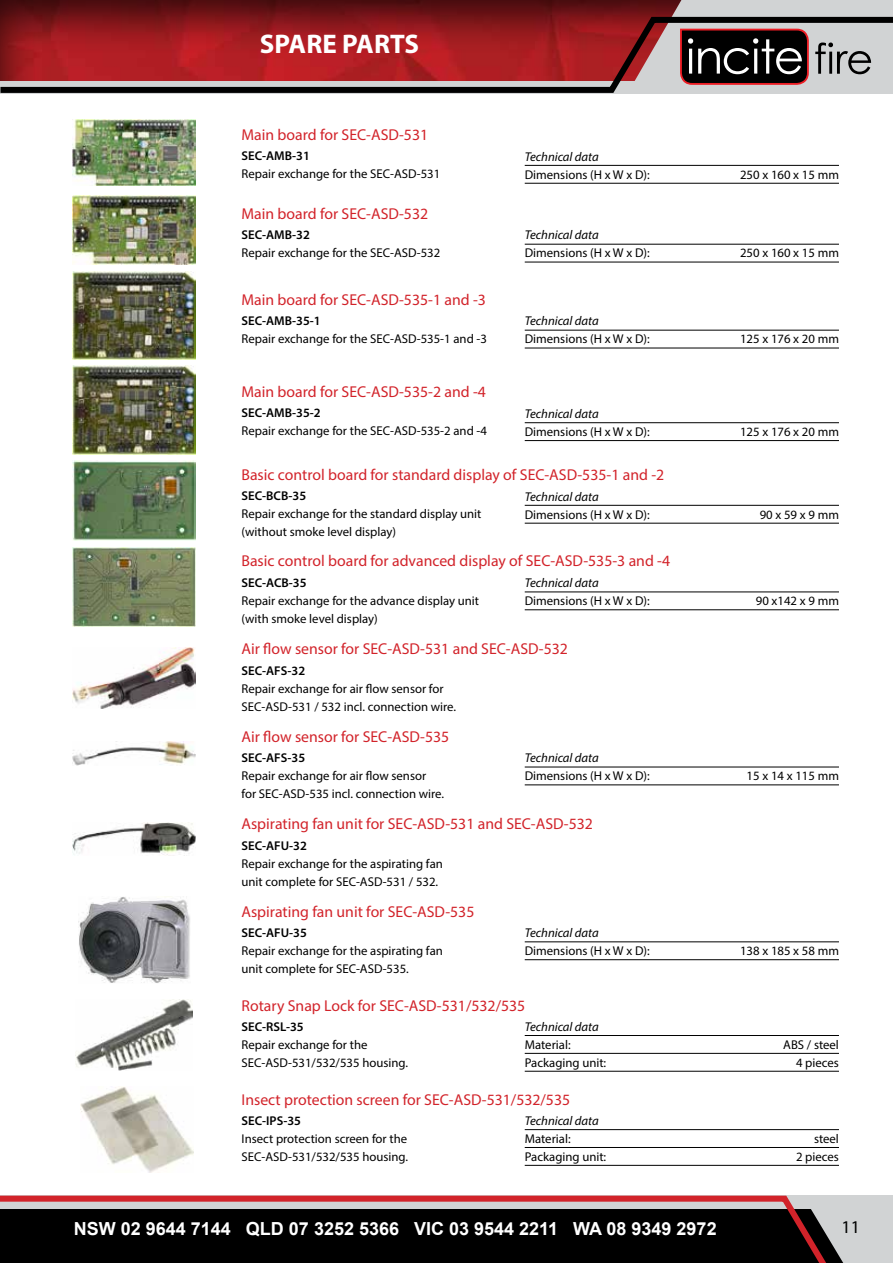
<style>
.page{position:relative;width:893px;height:1263px;background:#fff}
.page>*{position:absolute;margin:0;border:0;box-sizing:border-box;transform-origin:0 0}
.t1{font:700 27px "Myriad Pro";color:#fff}
.t2{font:700 18px "Arial";color:#fff}
.t3{font:18px "Myriad Pro";color:#000}
.t4{font:15.75px "Myriad Pro";color:#d2232a}
.t5{font:12.75px/18px "Myriad Pro";color:#000}
.t6{font:italic 12.75px "Myriad Pro";color:#000}
.t7{font:600 12.75px "Myriad Pro";color:#000}
</style>
<div class="page">
<svg style="left:0;top:1195px;width:893px;height:68px;background:#2e1f20"></svg>
<svg style="left:810px;top:1207px;width:83px;height:56px;background:#aeaaab"></svg>
<div style="left:0;top:0;width:893px;height:81px;background:#000;opacity:.75"></div>
<svg style="left:0;top:14px;width:893px;height:80px;background:#9b3034"></svg>
<svg style="left:634px;top:0;width:259px;height:86px;background:#86797a"></svg>
<img style="left:73px;top:119px;width:123px;height:66px">
<img style="left:73px;top:195px;width:123px;height:69px">
<img style="left:73px;top:271px;width:123px;height:89px">
<img style="left:73px;top:366px;width:123px;height:88px">
<img style="left:73px;top:460px;width:123px;height:81px">
<img style="left:73px;top:547px;width:123px;height:80px">
<img style="left:73px;top:648px;width:123px;height:61px">
<img style="left:73px;top:742px;width:123px;height:24px">
<img style="left:73px;top:822px;width:123px;height:33px">
<img style="left:78px;top:897px;width:112px;height:86px">
<img style="left:76px;top:999px;width:117px;height:72px">
<img style="left:81px;top:1087px;width:113px;height:85px">
<hr style="left:525px;top:1129px;width:314px;height:1px;background:#000">
<hr style="left:525px;top:1147px;width:314px;height:1px;background:#000">
<hr style="left:525px;top:1165px;width:314px;height:1px;background:#000">
<hr style="left:525px;top:1035px;width:314px;height:1px;background:#000">
<hr style="left:525px;top:1053px;width:314px;height:1px;background:#000">
<hr style="left:525px;top:1071px;width:314px;height:1px;background:#000">
<hr style="left:525px;top:941px;width:314px;height:1px;background:#000">
<hr style="left:525px;top:959px;width:314px;height:1px;background:#000">
<hr style="left:525px;top:767px;width:314px;height:1px;background:#000">
<hr style="left:525px;top:784px;width:314px;height:1px;background:#000">
<hr style="left:525px;top:591px;width:314px;height:1px;background:#000">
<hr style="left:525px;top:609px;width:314px;height:1px;background:#000">
<hr style="left:525px;top:505px;width:314px;height:1px;background:#000">
<hr style="left:525px;top:523px;width:314px;height:1px;background:#000">
<hr style="left:525px;top:422px;width:314px;height:1px;background:#000">
<hr style="left:525px;top:440px;width:314px;height:1px;background:#000">
<hr style="left:525px;top:330px;width:314px;height:1px;background:#000">
<hr style="left:525px;top:348px;width:314px;height:1px;background:#000">
<hr style="left:525px;top:244px;width:314px;height:1px;background:#000">
<hr style="left:525px;top:262px;width:314px;height:1px;background:#000">
<hr style="left:525px;top:165px;width:314px;height:1px;background:#000">
<hr style="left:525px;top:183px;width:314px;height:1px;background:#000">
<h1 class="t1" style="left:260px;top:26px;width:161px">SPARE PARTS</h1>
<p class="t4" style="left:242px;top:125px;width:188px">Main board for SEC-ASD-531</p>
<p class="t7" style="left:242px;top:148px;width:70px">SEC-AMB-31</p>
<p class="t5" style="left:242px;top:165px;width:200px">Repair exchange for the SEC-ASD-531</p>
<p class="t4" style="left:242px;top:204px;width:188px">Main board for SEC-ASD-532</p>
<p class="t7" style="left:242px;top:226px;width:70px">SEC-AMB-32</p>
<p class="t5" style="left:242px;top:243px;width:200px">Repair exchange for the SEC-ASD-532</p>
<p class="t4" style="left:242px;top:290px;width:246px">Main board for SEC-ASD-535-1 and -3</p>
<p class="t7" style="left:242px;top:312px;width:81px">SEC-AMB-35-1</p>
<p class="t5" style="left:242px;top:329px;width:247px">Repair exchange for the SEC-ASD-535-1 and -3</p>
<p class="t4" style="left:242px;top:382px;width:246px">Main board for SEC-ASD-535-2 and -4</p>
<p class="t7" style="left:242px;top:405px;width:81px">SEC-AMB-35-2</p>
<p class="t5" style="left:242px;top:422px;width:247px">Repair exchange for the SEC-ASD-535-2 and -4</p>
<p class="t6" style="left:525px;top:148px;width:76px">Technical data</p>
<p class="t5" style="left:525px;top:165px;width:126px">Dimensions (H x W x D):</p>
<p class="t5" style="left:740px;top:165px;width:100px">250 x 160 x 15 mm</p>
<p class="t6" style="left:525px;top:227px;width:76px">Technical data</p>
<p class="t5" style="left:525px;top:244px;width:126px">Dimensions (H x W x D):</p>
<p class="t5" style="left:740px;top:244px;width:100px">250 x 160 x 15 mm</p>
<p class="t6" style="left:525px;top:313px;width:76px">Technical data</p>
<p class="t5" style="left:525px;top:330px;width:126px">Dimensions (H x W x D):</p>
<p class="t5" style="left:740px;top:330px;width:100px">125 x 176 x 20 mm</p>
<p class="t6" style="left:525px;top:406px;width:76px">Technical data</p>
<p class="t5" style="left:525px;top:422px;width:126px">Dimensions (H x W x D):</p>
<p class="t5" style="left:740px;top:422px;width:100px">125 x 176 x 20 mm</p>
<p class="t4" style="left:242px;top:465px;width:424px">Basic control board for standard display of SEC-ASD-535-1 and -2</p>
<p class="t6" style="left:525px;top:488px;width:76px">Technical data</p>
<p class="t5" style="left:525px;top:505px;width:126px">Dimensions (H x W x D):</p>
<p class="t5" style="left:760px;top:505px;width:81px">90 x 59 x 9 mm</p>
<p class="t7" style="left:242px;top:488px;width:66px">SEC-BCB-35</p>
<p class="t5" style="left:242px;top:504px;width:241px">Repair exchange for the standard display unit (without smoke level display)</p>
<p class="t4" style="left:242px;top:551px;width:430px">Basic control board for advanced display of SEC-ASD-535-3 and -4</p>
<p class="t6" style="left:525px;top:575px;width:76px">Technical data</p>
<p class="t5" style="left:525px;top:592px;width:126px">Dimensions (H x W x D):</p>
<p class="t5" style="left:756px;top:592px;width:85px">90 x142 x 9 mm</p>
<p class="t7" style="left:242px;top:574px;width:67px">SEC-ACB-35</p>
<p class="t5" style="left:242px;top:591px;width:239px">Repair exchange for the advance display unit (with smoke level display)</p>
<p class="t4" style="left:242px;top:639px;width:328px">Air flow sensor for SEC-ASD-531 and SEC-ASD-532</p>
<p class="t7" style="left:242px;top:662px;width:65px">SEC-AFS-32</p>
<p class="t5" style="left:242px;top:679px;width:216px">Repair exchange for air flow sensor for<br>SEC-ASD-531 / 532 incl. connection wire.</p>
<p class="t4" style="left:242px;top:726px;width:209px">Air flow sensor for SEC-ASD-535</p>
<p class="t7" style="left:242px;top:749px;width:65px">SEC-AFS-35</p>
<p class="t5" style="left:242px;top:766px;width:204px">Repair exchange for air flow sensor for SEC-ASD-535 incl. connection wire.</p>
<p class="t6" style="left:525px;top:750px;width:76px">Technical data</p>
<p class="t5" style="left:525px;top:767px;width:126px">Dimensions (H x W x D):</p>
<p class="t5" style="left:747px;top:767px;width:94px">15 x 14 x 115 mm</p>
<p class="t4" style="left:242px;top:814px;width:353px">Aspirating fan unit for SEC-ASD-531 and SEC-ASD-532</p>
<p class="t7" style="left:242px;top:837px;width:67px">SEC-AFU-32</p>
<p class="t5" style="left:242px;top:854px;width:203px">Repair exchange for the aspirating fan unit complete for SEC-ASD-531 / 532.</p>
<p class="t4" style="left:242px;top:902px;width:234px">Aspirating fan unit for SEC-ASD-535</p>
<p class="t7" style="left:242px;top:925px;width:67px">SEC-AFU-35</p>
<p class="t5" style="left:242px;top:942px;width:203px">Repair exchange for the aspirating fan unit complete for SEC-ASD-535.</p>
<p class="t6" style="left:525px;top:925px;width:76px">Technical data</p>
<p class="t5" style="left:525px;top:942px;width:126px">Dimensions (H x W x D):</p>
<p class="t5" style="left:740px;top:942px;width:100px">138 x 185 x 58 mm</p>
<p class="t4" style="left:242px;top:995px;width:285px">Rotary Snap Lock for SEC-ASD-531/532/535</p>
<p class="t7" style="left:242px;top:1018px;width:64px">SEC-RSL-35</p>
<p class="t5" style="left:242px;top:1035px;width:168px">Repair exchange for the<br>SEC-ASD-531/532/535 housing.</p>
<p class="t6" style="left:525px;top:1018px;width:76px">Technical data</p>
<p class="t5" style="left:525px;top:1035px;width:83px">Material:<br>Packaging unit:</p>
<p class="t5" style="left:783px;top:1035px;width:57px;text-align:right">ABS / steel<br>4 pieces</p>
<p class="t4" style="left:242px;top:1090px;width:330px">Insect protection screen for SEC-ASD-531/532/535</p>
<p class="t6" style="left:525px;top:1113px;width:76px">Technical data</p>
<p class="t5" style="left:525px;top:1129px;width:83px">Material:<br>Packaging unit:</p>
<p class="t5" style="left:796px;top:1129px;width:44px;text-align:right">steel<br>2 pieces</p>
<p class="t7" style="left:242px;top:1112px;width:61px">SEC-IPS-35</p>
<p class="t5" style="left:242px;top:1129px;width:168px">Insect protection screen for the<br>SEC-ASD-531/532/535 housing.</p>
<h2 class="t2" style="left:74px;top:1215px;width:644px">NSW 02 9644 7144 QLD 07 3252 5366 VIC 03 9544 2211 WA 08 9349 2972</h2>
<h2 class="t3" style="left:841px;top:1215px;width:20px">11</h2>
</div>
